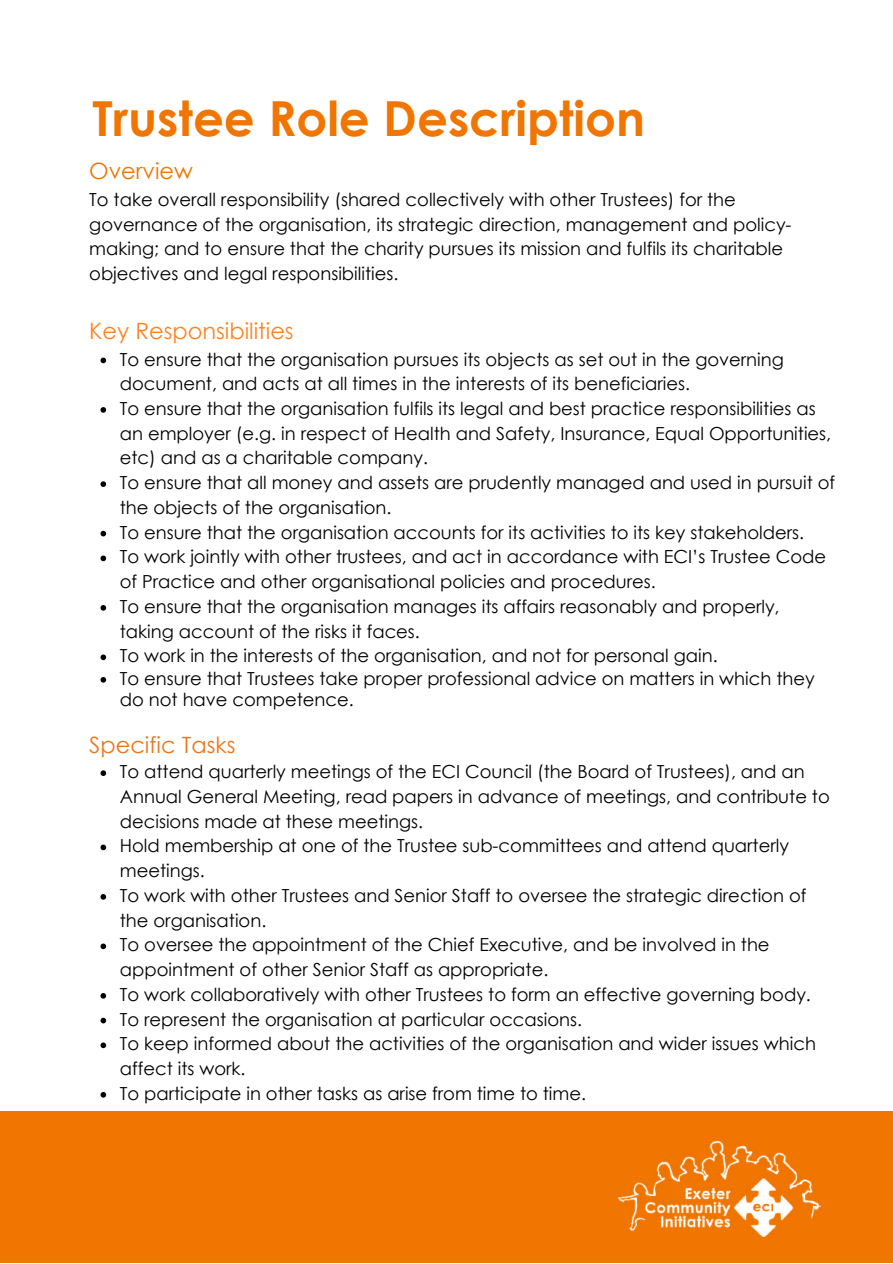
<style>
.page{position:relative;width:893px;height:1264px;background:#fff}
.page>*{position:absolute;margin:0;border:0;box-sizing:border-box;transform-origin:0 0}
.t1{font:700 48.3px "Century Gothic";color:#f07601}
.t2{font:22.5px "Century Gothic";color:#ff821f}
.t3{font:22.5px "Century Gothic";color:#eb761b}
.t4{font:22.5px "Century Gothic";color:#f07601}
.t5{font:18px/24.8px "Century Gothic";color:#000}
</style>
<div class="page">
<div style="left:0;top:1110px;width:892px;height:152px;background:#f07601"></div>
<img style="left:618px;top:1141px;width:202px;height:95px">
<svg style="left:100px;top:357px;width:6px;height:6px"></svg>
<svg style="left:100px;top:407px;width:6px;height:6px"></svg>
<svg style="left:100px;top:481px;width:6px;height:6px"></svg>
<svg style="left:100px;top:531px;width:6px;height:5px"></svg>
<svg style="left:100px;top:555px;width:6px;height:6px"></svg>
<svg style="left:100px;top:605px;width:6px;height:5px"></svg>
<svg style="left:100px;top:654px;width:6px;height:6px"></svg>
<svg style="left:100px;top:677px;width:6px;height:5px"></svg>
<svg style="left:100px;top:770px;width:6px;height:6px"></svg>
<svg style="left:100px;top:844px;width:6px;height:6px"></svg>
<svg style="left:100px;top:894px;width:6px;height:5px"></svg>
<svg style="left:100px;top:943px;width:6px;height:6px"></svg>
<svg style="left:100px;top:993px;width:6px;height:5px"></svg>
<svg style="left:100px;top:1017px;width:6px;height:6px"></svg>
<svg style="left:100px;top:1042px;width:6px;height:6px"></svg>
<svg style="left:100px;top:1092px;width:6px;height:5px"></svg>
<h1 class="t1" style="left:93px;top:87px;width:554px">Trustee Role Description</h1>
<p class="t4" style="left:89px;top:156px;width:105px">Overview</p>
<p class="t5" style="left:89px;top:186px;width:703px">To take overall responsibility (shared collectively with other Trustees) for the governance of the organisation, its strategic direction, management and policy&shy;making; and to ensure that the charity pursues its mission and fulfils its charitable objectives and legal responsibilities.</p>
<p class="t2" style="left:89px;top:316px;width:206px">Key Responsibilities</p>
<p class="t5" style="left:120px;top:346px;width:716px">To ensure that the organisation pursues its objects as set out in the governing document, and acts at all times in the interests of its beneficiaries.<br>To ensure that the organisation fulfils its legal and best practice responsibilities as an employer (e.g. in respect of Health and Safety, Insurance, Equal Opportunities, etc) and as a charitable company.<br>To ensure that all money and assets are prudently managed and used in pursuit of the objects of the organisation.<br>To ensure that the organisation accounts for its activities to its key stakeholders.<br>To work jointly with other trustees, and act in accordance with ECI’s Trustee Code of Practice and other organisational policies and procedures.<br>To ensure that the organisation manages its affairs reasonably and properly, taking account of the risks it faces.<br>To work in the interests of the organisation, and not for personal gain.</p>
<p class="t5" style="left:120px;top:667px;width:696px;line-height:21.3px">To ensure that Trustees take proper professional advice on matters in which they do not have competence.</p>
<p class="t3" style="left:89px;top:731px;width:148px">Specific Tasks</p>
<p class="t5" style="left:120px;top:758px;width:711px">To attend quarterly meetings of the ECI Council (the Board of Trustees), and an Annual General Meeting, read papers in advance of meetings, and contribute to decisions made at these meetings.<br>Hold membership at one of the Trustee sub-committees and attend quarterly meetings.<br>To work with other Trustees and Senior Staff to oversee the strategic direction of the organisation.<br>To oversee the appointment of the Chief Executive, and be involved in the appointment of other Senior Staff as appropriate.<br>To work collaboratively with other Trustees to form an effective governing body.<br>To represent the organisation at particular occasions.<br>To keep informed about the activities of the organisation and wider issues which affect its work.<br>To participate in other tasks as arise from time to time.</p>
</div>
